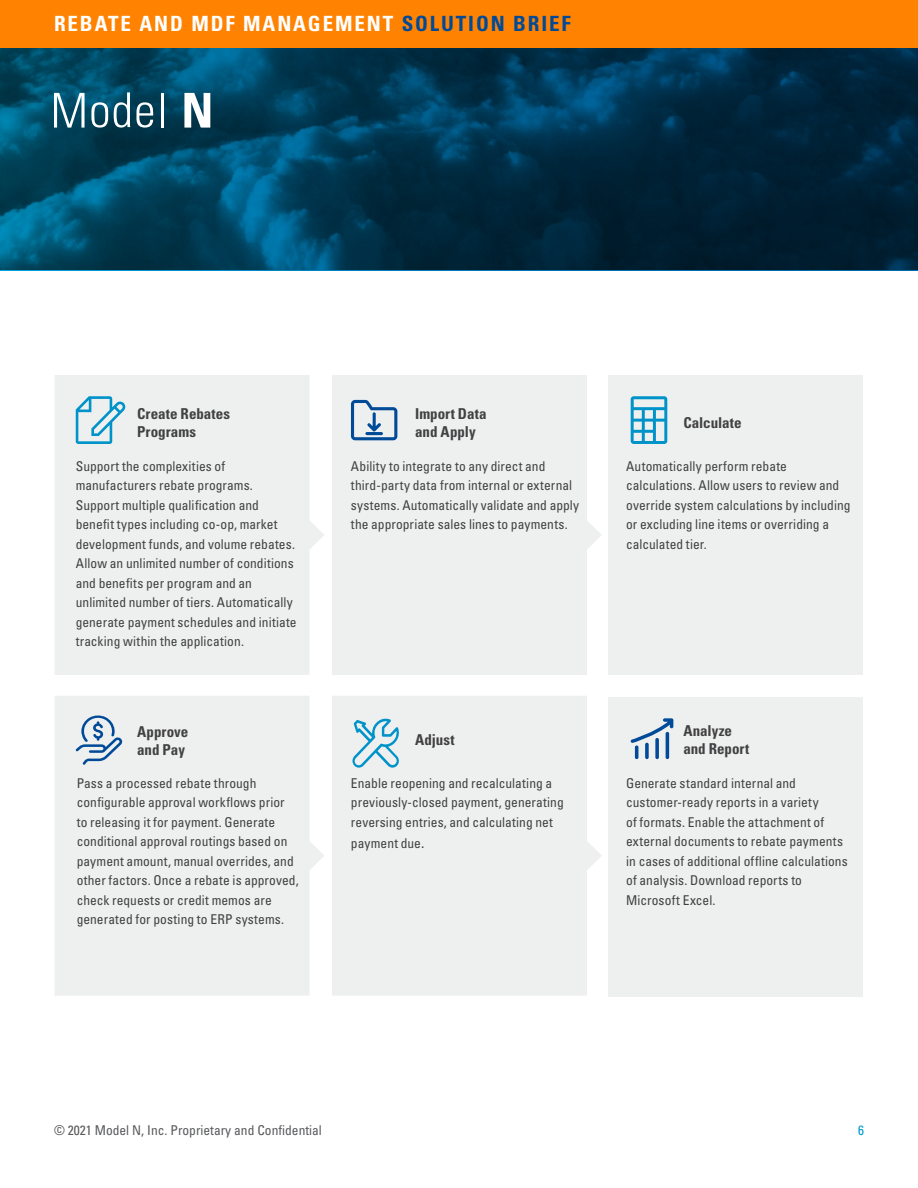
<style>
.page{position:relative;width:918px;height:1188px;background:#fff}
.page>*{position:absolute;margin:0;border:0;box-sizing:border-box;transform-origin:0 0}
.t1{font:700 condensed 21px "Univers LT Std";letter-spacing:.09em;color:#fff}
.t2{font:700 condensed 15px/18px "Univers LT Std";color:#414042}
.t3{font:condensed 13.5px/19.5px "Univers LT Std";letter-spacing:.005em;color:#414042}
.t4{font:condensed 13.5px "Univers LT Std";color:#58595b}
.t5{font:condensed 13.5px "Univers LT Std";color:#009ccd}
.s1{color:#004a98}
.s2{font-size:15px}
</style>
<div class="page">
<div style="left:55px;top:375px;width:269px;height:300px;background:#eeefef"></div>
<div style="left:332px;top:375px;width:269px;height:300px;background:#eeefef"></div>
<div style="left:55px;top:696px;width:269px;height:300px;background:#eeefef"></div>
<div style="left:332px;top:696px;width:270px;height:300px;background:#eeefef"></div>
<div style="left:608px;top:375px;width:255px;height:300px;background:#eeefef"></div>
<div style="left:608px;top:697px;width:255px;height:300px;background:#eeefef"></div>
<svg style="left:0;top:47px;width:918px;height:223px;background:#01354e"></svg>
<svg style="left:54px;top:93px;width:31px;height:35px"></svg>
<svg style="left:91px;top:102px;width:17px;height:26px"></svg>
<svg style="left:114px;top:92px;width:16px;height:36px"></svg>
<svg style="left:136px;top:102px;width:17px;height:26px"></svg>
<hr style="left:161px;top:93px;width:2px;height:35px;background:#fff">
<svg style="left:184px;top:93px;width:26px;height:35px"></svg>
<div style="left:0;top:0;width:918px;height:47px;background:#ff8300"></div>
<svg style="left:631px;top:396px;width:36px;height:48px"></svg>
<svg style="left:76px;top:396px;width:49px;height:48px;background:#aad4e4"></svg>
<svg style="left:76px;top:715px;width:46px;height:50px;background:#b5c7da"></svg>
<svg style="left:352px;top:718px;width:48px;height:50px;background:#add5e4"></svg>
<hr style="left:635px;top:745px;width:3px;height:14px;background:#004a98;border-radius:2px">
<svg style="left:645px;top:743px;width:4px;height:16px"></svg>
<svg style="left:655px;top:738px;width:4px;height:21px"></svg>
<hr style="left:666px;top:732px;width:3px;height:27px;background:#004a98;border-radius:2px">
<svg style="left:630px;top:718px;width:43px;height:25px"></svg>
<svg style="left:351px;top:400px;width:46px;height:40px;background:#a0b9d2"></svg>
<h1 class="t1" style="left:54px;top:11px;width:518px">REBATE AND MDF MANAGEMENT <span class="s1">SOLUTION BRIEF</span></h1>
<p class="t2" style="left:137px;top:404px;width:94px">Create Rebates<br>Programs</p>
<p class="t2" style="left:415px;top:404px;width:73px">Import Data and Apply</p>
<p class="t2" style="left:683px;top:414px;width:60px">Calculate</p>
<p class="t3" style="left:76px;top:456px;width:222px">Support the complexities of manufacturers rebate programs.<br>Support multiple qualification and benefit types including co-op, market development funds, and volume rebates.<br>Allow an unlimited number of conditions and benefits per program and an unlimited number of tiers. Automatically generate payment schedules and initiate tracking within the application.</p>
<p class="t3" style="left:351px;top:456px;width:230px">Ability to integrate to any direct and third-party data from internal or external systems. Automatically validate and apply the appropriate sales lines to payments.</p>
<p class="t3" style="left:626px;top:456px;width:226px">Automatically perform rebate calculations. Allow users to review and override system calculations by including or excluding line items or overriding a calculated tier.</p>
<p class="t2" style="left:137px;top:722px;width:53px">Approve and Pay</p>
<p class="t2" style="left:415px;top:731px;width:41px">Adjust</p>
<p class="t2" style="left:683px;top:722px;width:67px">Analyze and Report</p>
<p class="t3" style="left:77px;top:773px;width:224px">Pass a processed rebate through configurable approval workflows prior to releasing it for payment. Generate conditional approval routings based on payment amount, manual overrides, and other factors. Once a rebate is approved, check requests or credit memos are generated for posting to ERP systems.</p>
<p class="t3" style="left:351px;top:773px;width:214px">Enable reopening and recalculating a previously-closed payment, generating reversing entries, and calculating net</p>
<p class="t3" style="left:351px;top:833px;width:75px">payment due<span class="s2">.</span></p>
<p class="t3" style="left:626px;top:773px;width:223px">Generate standard internal and customer-ready reports in a variety<br>of formats. Enable the attachment of external documents to rebate payments in cases of additional offline calculations of analysis. Download reports to Microsoft Excel.</p>
<p class="t4" style="left:54px;top:1122px;width:269px">© 2021 Model N, Inc. Proprietary and Confidential</p>
<p class="t5" style="left:858px;top:1122px;width:7px">6</p>
</div>
